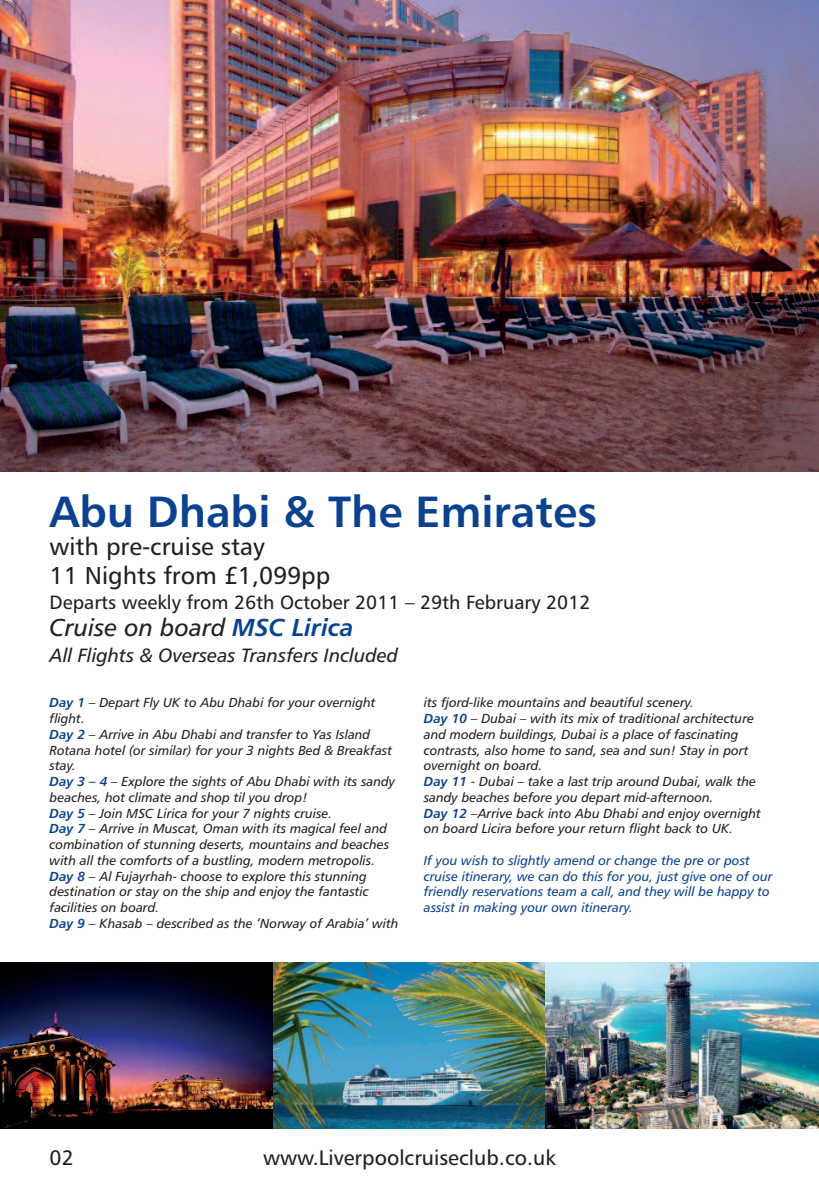
<style>
.page{position:relative;width:819px;height:1191px;background:#fff}
.page>*{position:absolute;margin:0;border:0;box-sizing:border-box;transform-origin:0 0}
.t1{font:43.75px "Humanist 777 BT Bold B";color:#0a4290}
.t2{font:24.5px/29.4px "Humanist 777 BT Roman B";color:#231f20}
.t3{font:24.5px "Humanist 777 BT Italic B";color:#231f20}
.t4{font:21px "Humanist 777 BT Roman B";color:#231f20}
.t5{font:19.25px "Humanist 777 BT Roman B";color:#231f20}
.t6{font:19.25px "Humanist 777 BT Italic B";color:#231f20}
.t7{font:13.12px/15.8px "Humanist 777 BT Italic B";color:#231f20}
.t8{font:13.12px/15.8px "Humanist 777 BT Italic B";color:#0a4290}
.s1{font-family:"Humanist 777 BT Bold Italic B";color:#0a4290}
</style>
<div class="page">
<img style="left:0;top:0;width:819px;height:471px">
<img style="left:0;top:962px;width:273px;height:166px">
<img style="left:273px;top:962px;width:273px;height:166px">
<img style="left:546px;top:962px;width:273px;height:166px">
<h1 class="t1" style="left:50px;top:494px;width:549px">Abu Dhabi &amp; The Emirates</h1>
<h2 class="t2" style="left:50px;top:533px;width:282px">with pre-cruise stay<br>11 Nights from £1,099pp</h2>
<h3 class="t5" style="left:50px;top:595px;width:542px">Departs weekly from 26th October 2011 – 29th February 2012</h3>
<h2 class="t3" style="left:50px;top:618px;width:305px">Cruise on board <span class="s1">MSC Lirica</span></h2>
<h3 class="t6" style="left:50px;top:647px;width:350px">All Flights &amp; Overseas Transfers Included</h3>
<p class="t7" style="left:50px;top:696px;width:350px"><span class="s1">Day 1</span> – Depart Fly UK to Abu Dhabi for your overnight flight.<br><span class="s1">Day 2</span> – Arrive in Abu Dhabi and transfer to Yas Island Rotana hotel (or similar) for your 3 nights Bed &amp; Breakfast stay.<br><span class="s1">Day 3 – 4</span> – Explore the sights of Abu Dhabi with its sandy beaches, hot climate and shop til you drop!<br><span class="s1">Day 5</span> – Join MSC Lirica for your 7 nights cruise.<br><span class="s1">Day 7</span> – Arrive in Muscat, Oman with its magical feel and combination of stunning deserts, mountains and beaches with all the comforts of a bustling, modern metropolis.<br><span class="s1">Day 8</span> – Al Fujayrhah- choose to explore this stunning destination or stay on the ship and enjoy the fantastic facilities on board.<br><span class="s1">Day 9</span> – Khasab – described as the ‘Norway of Arabia’ with</p>
<p class="t7" style="left:424px;top:696px;width:338px">its fjord-like mountains and beautiful scenery.<br><span class="s1">Day 10</span> – Dubai – with its mix of traditional architecture and modern buildings, Dubai is a place of fascinating contrasts, also home to sand, sea and sun! Stay in port overnight on board.<br><span class="s1">Day 11</span> - Dubai – take a last trip around Dubai, walk the sandy beaches before you depart mid-afternoon.<br><span class="s1">Day 12</span> –Arrive back into Abu Dhabi and enjoy overnight on board Licira before your return flight back to UK.</p>
<p class="t8" style="left:424px;top:853px;width:350px">If you wish to slightly amend or change the pre or post cruise itinerary, we can do this for you, just give one of our friendly reservations team a call, and they will be happy to assist in making your own itinerary.</p>
<h3 class="t4" style="left:50px;top:1148px;width:26px">02</h3>
<h3 class="t4" style="left:263px;top:1148px;width:294px">www.Liverpoolcruiseclub.co.uk</h3>
</div>
